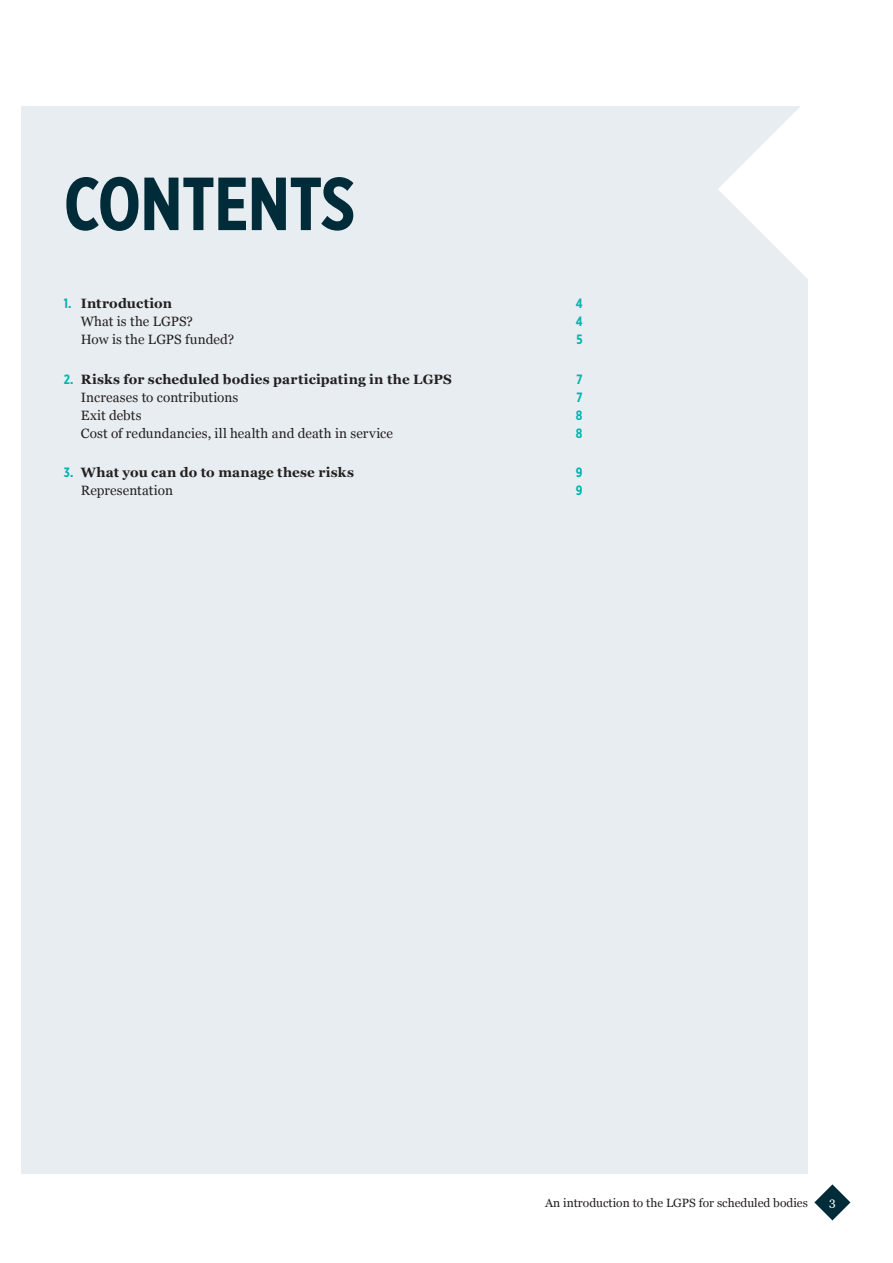
<style>
.page{position:relative;width:893px;height:1263px;background:#fff}
.page>*{position:absolute;margin:0;border:0;box-sizing:border-box;transform-origin:0 0}
.t1{font:700 75px "Gotham X Narrow";letter-spacing:-.01em;color:#002b39}
.t2{font:13.5px "Georgia";letter-spacing:.01em;color:#231f20}
.t3{font:700 13.5px "Georgia";letter-spacing:.015em;color:#231f20}
.t4{font:700 13.5px "Gotham X Narrow";color:#00b5ae}
.t5{font:12px "Georgia";color:#231f20}
.t6{font:12px "Georgia";color:#fff}
.s1{font-family:"Gotham X Narrow";color:#00b5ae}
</style>
<div class="page">
<svg style="left:814px;top:1184px;width:36px;height:36px"></svg>
<div style="left:21px;top:106px;width:787px;height:1068px;background:#e7edf0"></div>
<svg style="left:718px;top:106px;width:90px;height:173px"></svg>
<p class="t1" style="left:64px;top:158px;width:293px">CONTENTS</p>
<p class="t3" style="left:64px;top:296px;width:110px"><span class="s1">1.</span> Introduction</p>
<p class="t4" style="left:576px;top:295px;width:8px">4</p>
<p class="t2" style="left:81px;top:314px;width:114px">What is the LGPS?</p>
<p class="t4" style="left:576px;top:313px;width:8px">4</p>
<p class="t2" style="left:81px;top:332px;width:155px">How is the LGPS funded?</p>
<p class="t4" style="left:576px;top:331px;width:8px">5</p>
<p class="t3" style="left:64px;top:371px;width:390px"><span class="s1">2.</span> Risks for scheduled bodies participating in the LGPS</p>
<p class="t4" style="left:576px;top:371px;width:8px">7</p>
<p class="t2" style="left:81px;top:389px;width:159px">Increases to contributions</p>
<p class="t4" style="left:576px;top:389px;width:8px">7</p>
<p class="t2" style="left:81px;top:407px;width:62px">Exit debts</p>
<p class="t4" style="left:576px;top:407px;width:8px">8</p>
<p class="t2" style="left:81px;top:425px;width:314px">Cost of redundancies, ill health and death in service</p>
<p class="t4" style="left:576px;top:425px;width:8px">8</p>
<p class="t3" style="left:64px;top:465px;width:292px"><span class="s1">3.</span> What you can do to manage these risks</p>
<p class="t4" style="left:576px;top:464px;width:8px">9</p>
<p class="t2" style="left:81px;top:483px;width:94px">Representation</p>
<p class="t4" style="left:576px;top:482px;width:8px">9</p>
<p class="t5" style="left:545px;top:1196px;width:264px">An introduction to the LGPS for scheduled bodies</p>
<p class="t6" style="left:829px;top:1195px;width:8px">3</p>
</div>
